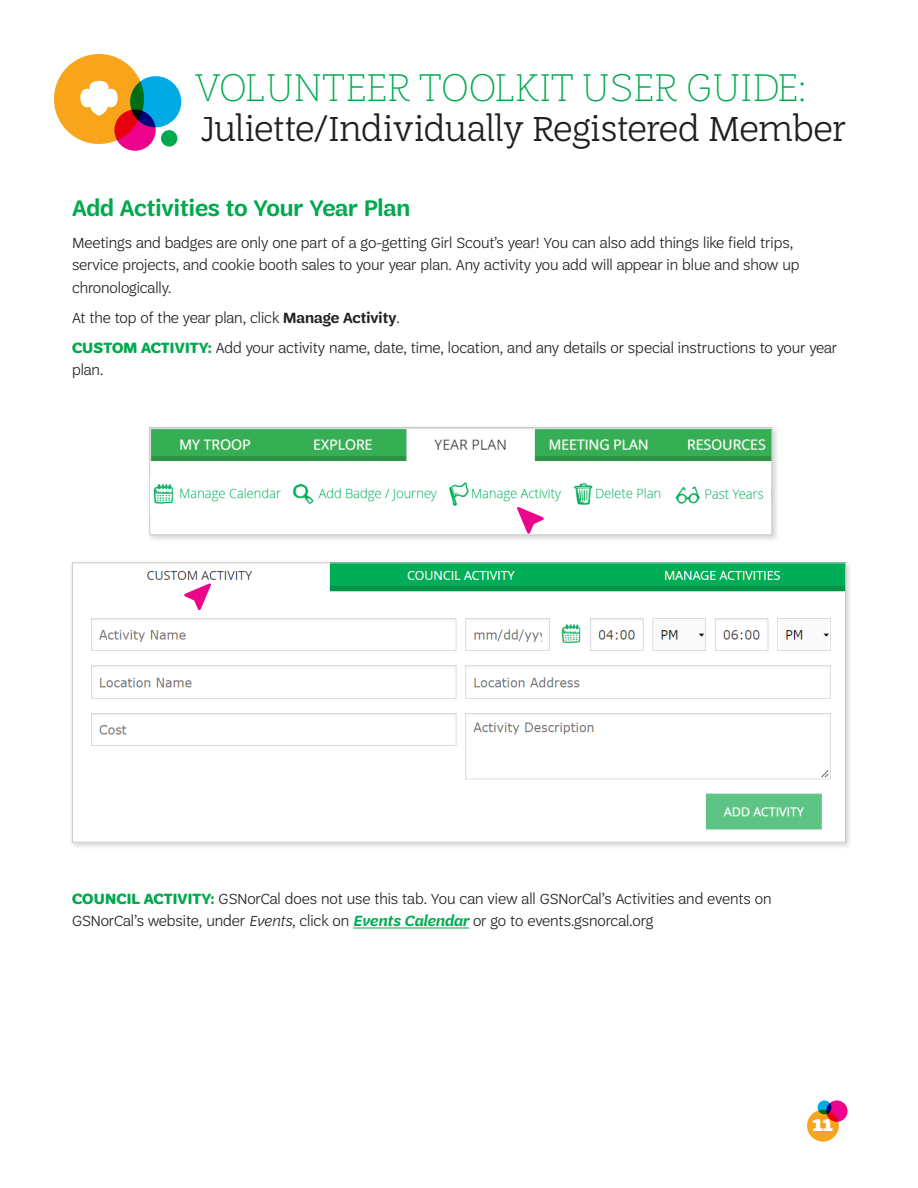
<style>
.page{position:relative;width:918px;height:1188px;background:#fff}
.page>*{position:absolute;margin:0;border:0;box-sizing:border-box;transform-origin:0 0}
.t1{font:100 42px "Trefoil Slab";letter-spacing:.01em;color:#00a94e}
.t2{font:300 37.5px "Trefoil Slab";letter-spacing:-.015em;color:#231f20}
.SUBHEAD_BOLD_U_LC_gr{font:600 24px "Trefoil Sans";color:#00a94e}
.t3{font:900 18px "Trefoil Slab";color:#fff}
.BODY_COPY{font:300 15.75px/22.5px "Trefoil Sans";color:#231f20}
.s1{font-weight:600}
.s2{font-weight:700;color:#00a94e}
.s3{font-style:italic}
.s4{font-weight:600;font-style:italic;color:#00a94e}
</style>
<div class="page">
<div style="left:161px;top:130px;width:16px;height:17px;background:#00a94e;border-radius:50%"></div>
<div style="left:54px;top:54px;width:90px;height:90px;background:#f9a51b;border-radius:50%"></div>
<svg style="left:80px;top:81px;width:38px;height:35px"></svg>
<svg style="left:114px;top:110px;width:42px;height:41px"></svg>
<svg style="left:130px;top:76px;width:51px;height:51px;background:#0290b6"></svg>
<div style="left:807px;top:1110px;width:32px;height:32px;background:#f9a51b;border-radius:50%"></div>
<svg style="left:818px;top:1100px;width:13px;height:14px"></svg>
<svg style="left:826px;top:1100px;width:22px;height:22px"></svg>
<div style="left:147px;top:424px;width:632px;height:119px;background:#231f20;opacity:.2"></div>
<img style="left:151px;top:429px;width:619px;height:104px">
<div style="left:149px;top:427px;width:623px;height:108px;border:1px solid #c7c8ca"></div>
<div style="left:69px;top:560px;width:784px;height:290px;background:#231f20;opacity:.2"></div>
<img style="left:74px;top:564px;width:770px;height:277px">
<hr style="left:353px;top:928px;width:116px;height:1px;background:#00a94e">
<svg style="left:184px;top:583px;width:27px;height:28px"></svg>
<img style="left:150px;top:476px;width:618px;height:40px">
<svg style="left:517px;top:507px;width:27px;height:27px"></svg>
<h1 class="t1" style="left:194px;top:65px;width:614px">VOLUNTEER TOOLKIT USER GUIDE:</h1>
<h2 class="t2" style="left:202px;top:108px;width:646px">Juliette/Individually Registered Member</h2>
<p class="SUBHEAD_BOLD_U_LC_gr" style="left:72px;top:195px;width:340px">Add Activities to Your Year Plan</p>
<p class="BODY_COPY" style="left:72px;top:231px;width:729px">Meetings and badges are only one part of a go-getting Girl Scout’s year! You can also add things like field trips, service projects, and cookie booth sales to your year plan. Any activity you add will appear in blue and show up chronologically.</p>
<p class="BODY_COPY" style="left:72px;top:306px;width:329px">At the top of the year plan, click <span class="s1">Manage Activity</span>.</p>
<p class="BODY_COPY" style="left:72px;top:336px;width:767px"><span class="s2">CUSTOM ACTIVITY:</span> Add your activity name, date, time, location, and any details or special instructions to your year plan.</p>
<p class="BODY_COPY" style="left:72px;top:888px;width:701px"><span class="s2">COUNCIL ACTIVITY:</span> GSNorCal does not use this tab. You can view all GSNorCal’s Activities and events on<br>GSNorCal’s website, under <span class="s3">Events</span>, click on <span class="s4">Events Calendar</span> or go to events.gsnorcal.org</p>
<p class="t3" style="left:813px;top:1115px;width:22px">11</p>
</div>
